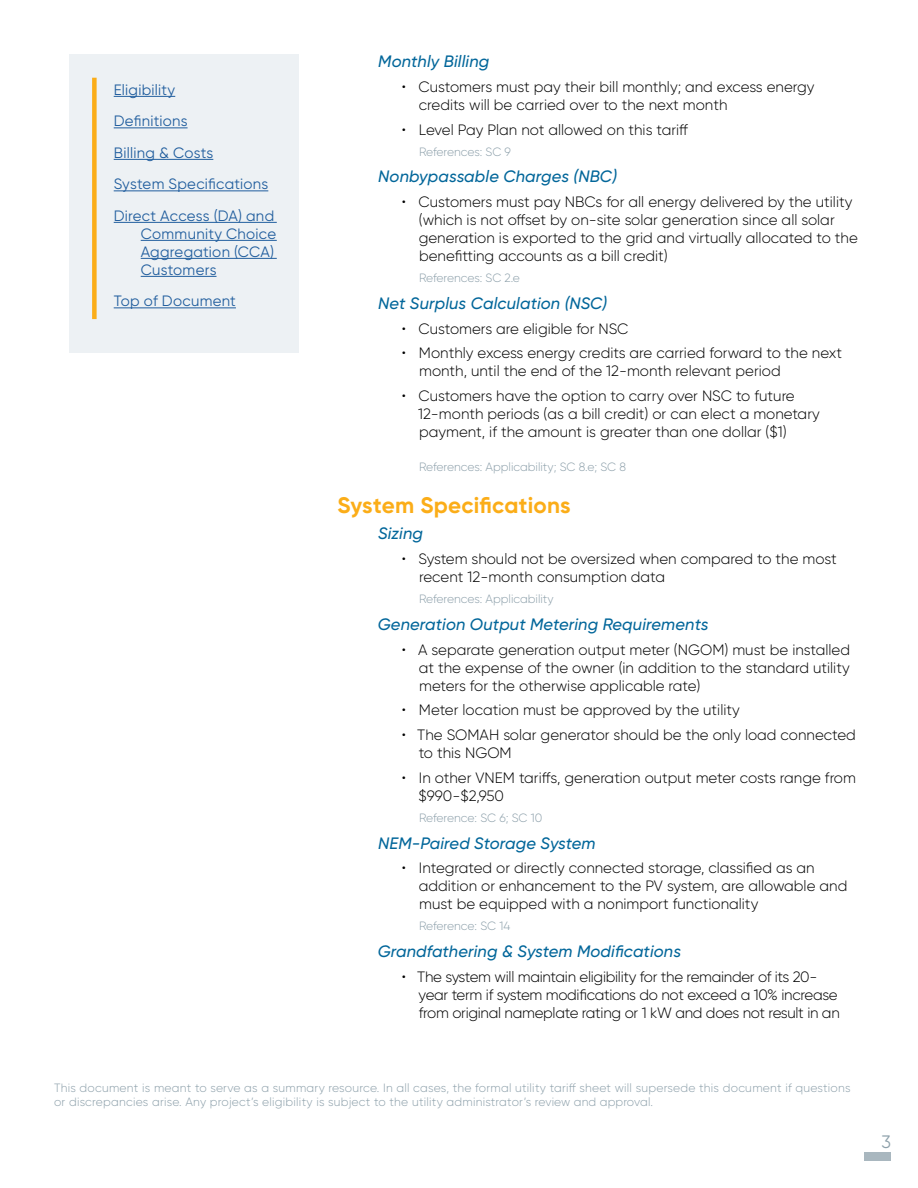
<style>
.page{position:relative;width:918px;height:1188px;background:#fff}
.page>*{position:absolute;margin:0;border:0;box-sizing:border-box;transform-origin:0 0}
.t1{font:700 22.5px "Gilroy";letter-spacing:.01em;color:#fbad18}
.t2{font:18px "Gilroy";color:#8da0aa}
.t3{font:italic 500 16.5px "Gilroy";letter-spacing:.01em;color:#02669a}
.t4{font:300 15px/18px "Gilroy";color:#000}
.t5{font:300 15px/18px "Gilroy";letter-spacing:-.02em;color:#000}
.t6{font:15px/31.5px "Gilroy";letter-spacing:.02em;color:#215e9e}
.t7{font:300 12px/14.4px "Gilroy";letter-spacing:.015em;color:#8da0aa}
.t8{font:300 12px "Gilroy";letter-spacing:-.005em;color:#8da0aa}
.t9{font:300 12px "Gilroy";letter-spacing:-.01em;color:#8da0aa}
</style>
<div class="page">
<div style="left:864px;top:1152px;width:27px;height:9px;background:#a9b7bf"></div>
<div style="left:69px;top:54px;width:230px;height:299px;background:#edf1f4"></div>
<div style="left:92px;top:78px;width:5px;height:241px;background:#fbad18"></div>
<hr style="left:114px;top:96px;width:61px;height:1px;background:#215e9e">
<hr style="left:114px;top:127px;width:74px;height:1px;background:#215e9e">
<hr style="left:114px;top:159px;width:99px;height:1px;background:#215e9e">
<hr style="left:114px;top:190px;width:154px;height:1px;background:#215e9e">
<hr style="left:114px;top:222px;width:163px;height:1px;background:#215e9e">
<hr style="left:141px;top:240px;width:136px;height:1px;background:#215e9e">
<hr style="left:141px;top:258px;width:136px;height:1px;background:#215e9e">
<hr style="left:141px;top:276px;width:76px;height:1px;background:#215e9e">
<hr style="left:114px;top:307px;width:122px;height:1px;background:#215e9e">
<p class="t6" style="left:114px;top:74px;width:162px">Eligibility<br>Definitions<br>Billing &amp; Costs<br>System Specifications<br>Direct Access (DA) and</p>
<p class="t6" style="left:141px;top:224px;width:137px;line-height:18px">Community Choice<br>Aggregation (CCA)<br>Customers</p>
<p class="t6" style="left:114px;top:285px;width:124px">Top of Document</p>
<p class="t3" style="left:378px;top:51px;width:113px">Monthly Billing</p>
<p class="t4" style="left:419px;top:78px;width:397px;text-indent:-17px">• Customers must pay their bill monthly; and excess energy credits will be carried over to the next month</p>
<p class="t4" style="left:402px;top:120px;width:288px">• Level Pay Plan not allowed on this tariff</p>
<p class="t9" style="left:419px;top:144px;width:93px">References: SC 9</p>
<p class="t3" style="left:378px;top:166px;width:240px">Nonbypassable Charges (NBC)</p>
<p class="t4" style="left:419px;top:193px;width:441px;text-indent:-17px">• Customers must pay NBCs for all energy delivered by the utility (which is not offset by on-site solar generation since all solar generation is exported to the grid and virtually allocated to the benefitting accounts as a bill credit)</p>
<p class="t9" style="left:419px;top:271px;width:102px">References: SC 2.e</p>
<p class="t3" style="left:378px;top:293px;width:230px">Net Surplus Calculation (NSC)</p>
<p class="t4" style="left:402px;top:319px;width:228px">• Customers are eligible for NSC</p>
<p class="t4" style="left:419px;top:344px;width:424px;text-indent:-17px">• Monthly excess energy credits are carried forward to the next month, until the end of the 12-month relevant period</p>
<p class="t4" style="left:418px;top:387px;width:403px;text-indent:-16px">• Customers have the option to carry over NSC to future<br>12-month periods (as a bill credit) or can elect a monetary payment, if the amount is greater than one dollar ($1)</p>
<p class="t7" style="left:419px;top:459px;width:208px">References: Applicability; SC 8.e; SC 8</p>
<h1 class="t1" style="left:338px;top:491px;width:235px">System Specifications</h1>
<p class="t3" style="left:378px;top:523px;width:46px">Sizing</p>
<p class="t4" style="left:419px;top:550px;width:419px;text-indent:-17px">• System should not be oversized when compared to the most recent 12-month consumption data</p>
<p class="t7" style="left:419px;top:592px;width:136px">References: Applicability</p>
<p class="t3" style="left:378px;top:614px;width:332px">Generation Output Metering Requirements</p>
<p class="t4" style="left:419px;top:640px;width:433px;text-align:justify;text-indent:-17px">• A separate generation output meter (NGOM) must be installed at the expense of the owner (in addition to the standard utility meters for the otherwise applicable rate)</p>
<p class="t4" style="left:402px;top:701px;width:340px">• Meter location must be approved by the utility</p>
<p class="t4" style="left:419px;top:726px;width:439px;text-indent:-17px">• The SOMAH solar generator should be the only load connected to this NGOM</p>
<p class="t4" style="left:419px;top:768px;width:439px;text-indent:-17px">• In other VNEM tariffs, generation output meter costs range from $990-$2,950</p>
<p class="t8" style="left:419px;top:810px;width:125px">Reference: SC 6; SC 10</p>
<p class="t3" style="left:378px;top:833px;width:219px">NEM-Paired Storage System</p>
<p class="t4" style="left:419px;top:859px;width:430px;text-indent:-17px">• Integrated or directly connected storage, classified as an addition or enhancement to the PV system, are allowable and must be equipped with a nonimport functionality</p>
<p class="t8" style="left:419px;top:919px;width:93px">Reference: SC 14</p>
<p class="t3" style="left:378px;top:941px;width:305px">Grandfathering &amp; System Modifications</p>
<p class="t5" style="left:419px;top:967px;width:423px;text-indent:-17px">• The system will maintain eligibility for the remainder of its 20- year term if system modifications do not exceed a 10% increase from original nameplate rating or 1 kW and does not result in an</p>
<p class="t7" style="left:54px;top:1080px;width:798px">This document is meant to serve as a summary resource. In all cases, the formal utility tariff sheet will supersede this document if questions or discrepancies arise. Any project’s eligibility is subject to the utility administrator’s review and approval.</p>
<p class="t2" style="left:881px;top:1130px;width:11px">3</p>
</div>
